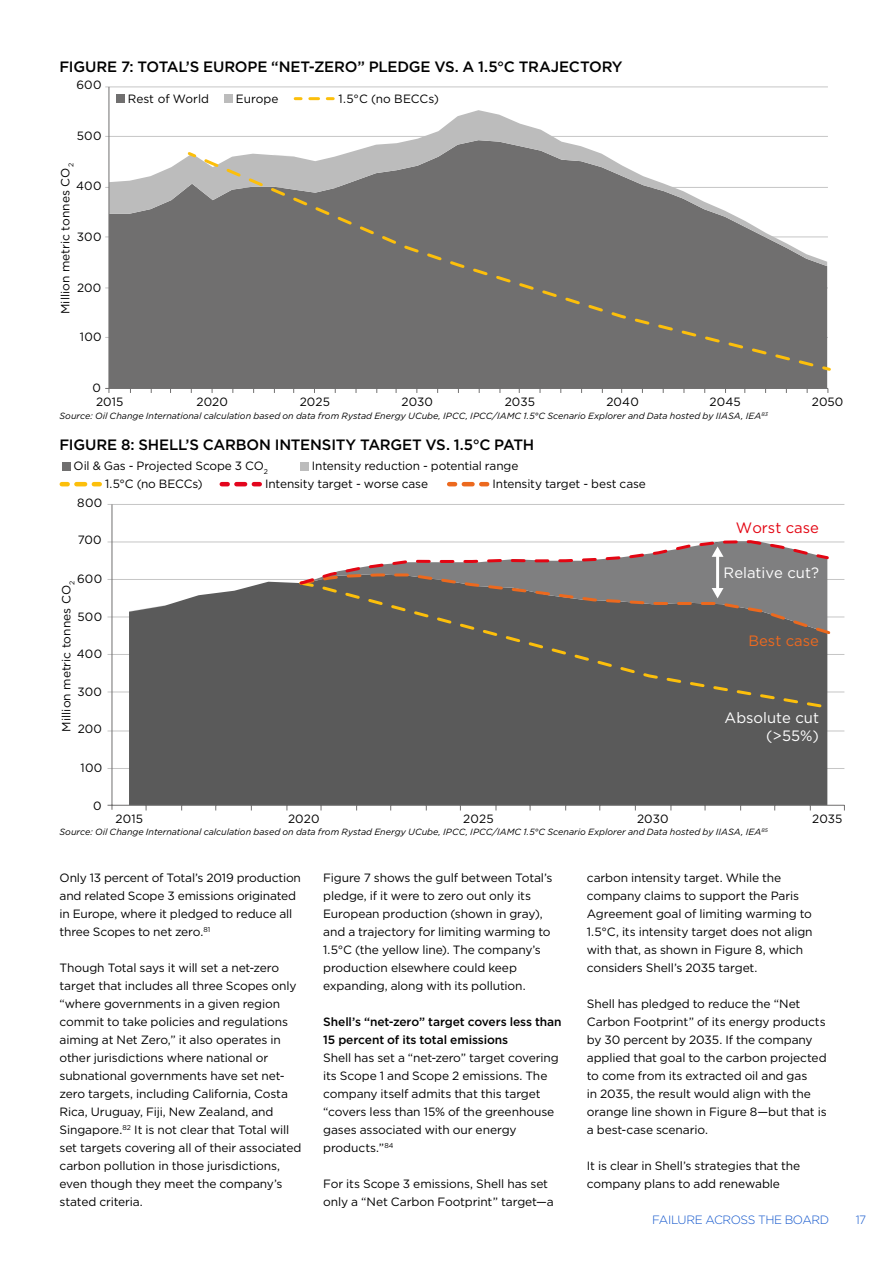
<style>
.page{position:relative;width:893px;height:1263px;background:#fff}
.page>*{position:absolute;margin:0;border:0;box-sizing:border-box;transform-origin:0 0}
.t1{font:500 15px "Gotham HTF";letter-spacing:-.015em;color:#000}
.t2{font:15px/18px "Gotham HTF";color:#fff;text-align:right}
.t3{font:15px "Gotham HTF";color:#e30613}
.t4{font:15px "Gotham HTF";color:#ed691f}
.t5{font:12px/18px "Gotham HTF";letter-spacing:-.01em;color:#000}
.t6{font:500 12px/18px "Gotham HTF";letter-spacing:-.005em;color:#000}
.t7{font:300 12px "Gotham HTF";letter-spacing:-.03em;color:#15c}
.t8{font:11.85px "Gotham HTF";color:#000}
.t9{font:italic 9px "Gotham HTF";color:#000}
</style>
<div class="page">
<hr style="left:105px;top:87px;width:723px;height:1px;background:#c6c6c6">
<hr style="left:105px;top:136px;width:723px;height:1px;background:#c6c6c6">
<hr style="left:105px;top:187px;width:723px;height:1px;background:#c6c6c6">
<hr style="left:105px;top:237px;width:723px;height:1px;background:#c6c6c6">
<hr style="left:105px;top:288px;width:723px;height:1px;background:#c6c6c6">
<hr style="left:105px;top:337px;width:723px;height:1px;background:#c6c6c6">
<div style="left:110px;top:266px;width:717px;height:122px;background:#706f6f"></div>
<svg style="left:110px;top:110px;width:717px;height:156px"></svg>
<hr style="left:105px;top:388px;width:723px;height:1px;background:#706f6f">
<hr style="left:109px;top:87px;width:1px;height:306px;background:#706f6f">
<div style="left:116px;top:94px;width:9px;height:9px;background:#706f6f"></div>
<div style="left:224px;top:94px;width:9px;height:9px;background:#bcbcbc"></div>
<svg style="left:185px;top:97px;width:151px;height:63px"></svg>
<svg style="left:202px;top:157px;width:619px;height:213px;background:#81807e"></svg>
<svg style="left:820px;top:364px;width:11px;height:9px"></svg>
<hr style="left:108px;top:768px;width:736px;height:1px;background:#c6c6c6">
<hr style="left:108px;top:731px;width:736px;height:1px;background:#c6c6c6">
<hr style="left:108px;top:692px;width:736px;height:1px;background:#c6c6c6">
<hr style="left:108px;top:654px;width:736px;height:1px;background:#c6c6c6">
<hr style="left:108px;top:617px;width:736px;height:1px;background:#c6c6c6">
<hr style="left:108px;top:579px;width:736px;height:1px;background:#c6c6c6">
<hr style="left:108px;top:542px;width:736px;height:1px;background:#c6c6c6">
<hr style="left:108px;top:504px;width:736px;height:1px;background:#c6c6c6">
<div style="left:129px;top:633px;width:698px;height:172px;background:#5a5a5a"></div>
<svg style="left:129px;top:541px;width:168px;height:92px"></svg>
<hr style="left:108px;top:805px;width:736px;height:1px;background:#706f6f">
<hr style="left:112px;top:504px;width:1px;height:306px;background:#706f6f">
<div style="left:62px;top:462px;width:9px;height:8px;background:#706f6f"></div>
<div style="left:300px;top:462px;width:9px;height:8px;background:#bcbcbc"></div>
<svg style="left:62px;top:482px;width:6px;height:4px"></svg>
<svg style="left:76px;top:482px;width:24px;height:4px"></svg>
<svg style="left:222px;top:482px;width:6px;height:4px"></svg>
<svg style="left:236px;top:482px;width:24px;height:4px"></svg>
<svg style="left:449px;top:482px;width:6px;height:4px"></svg>
<svg style="left:464px;top:482px;width:23px;height:4px"></svg>
<div style="left:297px;top:636px;width:528px;height:74px;background:#5a5a5a"></div>
<svg style="left:297px;top:540px;width:535px;height:96px"></svg>
<p class="t1" style="left:60px;top:58px;width:565px">FIGURE 7: TOTAL’S EUROPE “NET-ZERO” PLEDGE VS. A 1.5°C TRAJECTORY</p>
<p class="t5" style="left:76px;top:76px;width:27px">600</p>
<p class="t5" style="left:77px;top:127px;width:26px">500</p>
<p class="t8" style="left:59px;top:314px;width:152px;rotate:-90deg">Million metric tonnes CO<sub>2</sub></p>
<p class="t5" style="left:76px;top:176px;width:27px">400</p>
<p class="t5" style="left:77px;top:227px;width:26px">300</p>
<p class="t5" style="left:77px;top:278px;width:26px">200</p>
<p class="t5" style="left:80px;top:328px;width:23px">100</p>
<p class="t5" style="left:93px;top:379px;width:10px">0</p>
<p class="t5" style="left:128px;top:89px;width:83px">Rest of World</p>
<p class="t5" style="left:236px;top:89px;width:44px">Europe</p>
<p class="t5" style="left:339px;top:89px;width:102px">1.5°C (no BECCs)</p>
<p class="t5" style="left:96px;top:392px;width:29px">2015</p>
<p class="t5" style="left:197px;top:392px;width:33px">2020</p>
<p class="t5" style="left:300px;top:392px;width:32px">2025</p>
<p class="t5" style="left:402px;top:392px;width:33px">2030</p>
<p class="t5" style="left:505px;top:392px;width:32px">2035</p>
<p class="t5" style="left:606px;top:392px;width:34px">2040</p>
<p class="t5" style="left:709px;top:392px;width:33px">2045</p>
<p class="t5" style="left:812px;top:392px;width:33px">2050</p>
<p class="t9" style="left:60px;top:411px;width:710px">Source: Oil Change International calculation based on data from Rystad Energy UCube, IPCC, IPCC/IAMC 1.5°C Scenario Explorer and Data hosted by IIASA, IEA<sup>83</sup></p>
<p class="t1" style="left:60px;top:436px;width:476px">FIGURE 8: SHELL’S CARBON INTENSITY TARGET VS. 1.5°C PATH</p>
<p class="t5" style="left:74px;top:457px;width:196px">Oil &amp; Gas - Projected Scope 3 CO<sub>2</sub></p>
<p class="t5" style="left:312px;top:457px;width:208px">Intensity reduction - potential range</p>
<p class="t5" style="left:105px;top:475px;width:99px">1.5°C (no BECCs)</p>
<p class="t5" style="left:265px;top:475px;width:164px">Intensity target - worse case</p>
<p class="t5" style="left:493px;top:475px;width:155px">Intensity target - best case</p>
<p class="t5" style="left:77px;top:493px;width:26px">800</p>
<p class="t5" style="left:78px;top:531px;width:26px">700</p>
<p class="t5" style="left:77px;top:570px;width:27px">600</p>
<p class="t8" style="left:60px;top:732px;width:152px;rotate:-90deg">Million metric tonnes CO<sub>2</sub></p>
<p class="t5" style="left:78px;top:607px;width:26px">500</p>
<p class="t5" style="left:77px;top:645px;width:27px">400</p>
<p class="t5" style="left:78px;top:682px;width:26px">300</p>
<p class="t5" style="left:78px;top:720px;width:26px">200</p>
<p class="t5" style="left:81px;top:759px;width:23px">100</p>
<p class="t5" style="left:93px;top:796px;width:10px">0</p>
<p class="t3" style="left:736px;top:519px;width:85px">Worst case</p>
<p class="t2" style="left:724px;top:563px;width:97px">Relative cut?</p>
<p class="t4" style="left:748px;top:632px;width:72px">Best case</p>
<p class="t2" style="left:725px;top:709px;width:96px">Absolute cut (&gt;55%)</p>
<p class="t5" style="left:116px;top:810px;width:29px">2015</p>
<p class="t5" style="left:288px;top:810px;width:33px">2020</p>
<p class="t5" style="left:463px;top:810px;width:32px">2025</p>
<p class="t5" style="left:637px;top:810px;width:33px">2030</p>
<p class="t5" style="left:812px;top:810px;width:32px">2035</p>
<p class="t9" style="left:60px;top:827px;width:710px">Source: Oil Change International calculation based on data from Rystad Energy UCube, IPCC, IPCC/IAMC 1.5°C Scenario Explorer and Data hosted by IIASA, IEA<sup>85</sup></p>
<p class="t5" style="left:60px;top:869px;width:243px">Only 13 percent of Total’s 2019 production and related Scope 3 emissions originated in Europe, where it pledged to reduce all three Scopes to net zero.<sup>81</sup></p>
<p class="t5" style="left:60px;top:959px;width:243px">Though Total says it will set a net-zero target that includes all three Scopes only “where governments in a given region commit to take policies and regulations aiming at Net Zero,” it also operates in other jurisdictions where national or subnational governments have set net&shy;zero targets, including California, Costa Rica, Uruguay, Fiji, New Zealand, and Singapore.<sup>82</sup> It is not clear that Total will set targets covering all of their associated carbon pollution in those jurisdictions, even though they meet the company’s stated criteria.</p>
<p class="t5" style="left:323px;top:869px;width:231px">Figure 7 shows the gulf between Total’s pledge, if it were to zero out only its European production (shown in gray), and a trajectory for limiting warming to 1.5°C (the yellow line). The company’s production elsewhere could keep expanding, along with its pollution.</p>
<p class="t6" style="left:323px;top:1013px;width:240px">Shell’s “net-zero” target covers less than<br>15 percent of its total emissions</p>
<p class="t5" style="left:323px;top:1049px;width:237px">Shell has set a “net-zero” target covering its Scope 1 and Scope 2 emissions. The company itself admits that this target “covers less than 15% of the greenhouse gases associated with our energy products.”<sup>84</sup></p>
<p class="t5" style="left:323px;top:1175px;width:232px">For its Scope 3 emissions, Shell has set only a “Net Carbon Footprint” target—a</p>
<p class="t5" style="left:587px;top:869px;width:227px">carbon intensity target. While the company claims to support the Paris Agreement goal of limiting warming to 1.5°C, its intensity target does not align with that, as shown in Figure 8, which considers Shell’s 2035 target.</p>
<p class="t5" style="left:587px;top:995px;width:241px">Shell has pledged to reduce the “Net Carbon Footprint” of its energy products by 30 percent by 2035. If the company applied that goal to the carbon projected to come from its extracted oil and gas<br>in 2035, the result would align with the orange line shown in Figure 8—but that is a best-case scenario.</p>
<p class="t5" style="left:587px;top:1157px;width:215px">It is clear in Shell’s strategies that the company plans to add renewable</p>
<p class="t7" style="left:652px;top:1213px;width:178px">FAILURE ACROSS THE BOARD</p>
<p class="t7" style="left:856px;top:1213px;width:12px">17</p>
</div>
